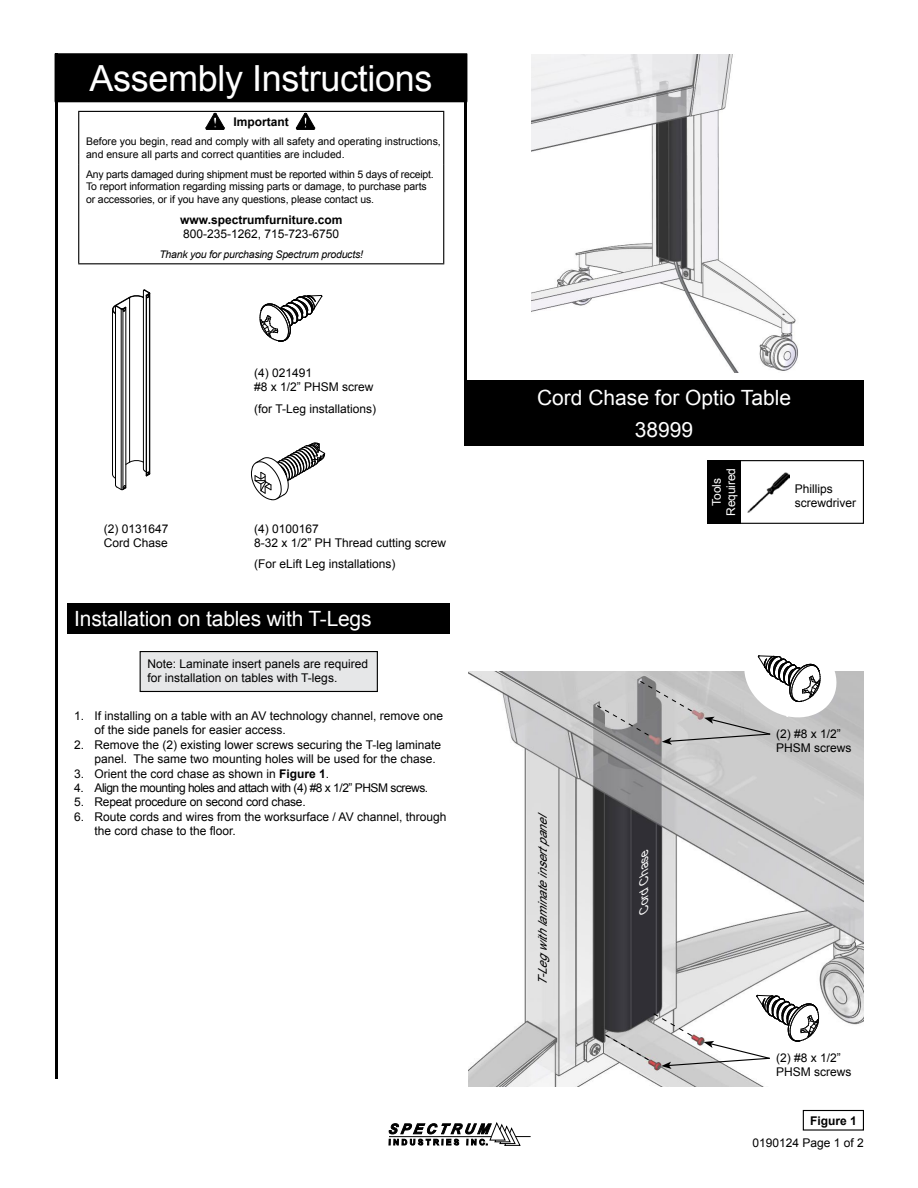
<style>
.page{position:relative;width:918px;height:1188px;background:#fff}
.page>*{position:absolute;margin:0;border:0;box-sizing:border-box;transform-origin:0 0}
.t1{font:36px "Arial";letter-spacing:-.01em;color:#fff}
.t2{font:21px/32px "Arial";letter-spacing:-.01em;color:#fff;text-align:center}
.t3{font:12px/14.4px "Arial";color:#000}
.t4{font:12px "Arial";letter-spacing:-.04em;color:#000}
.t5{font:700 12px "Arial";color:#000}
.t6{font:12px "Arial";letter-spacing:-.02em;color:#000}
.t7{font:italic 12px "Arial";color:#000}
.t8{font:12px/14.4px "Arial";letter-spacing:-.01em;color:#fff;text-align:center}
.t9{font:italic 12px "Arial";color:#fff}
.t10{font:10.5px/12.6px "Arial";letter-spacing:-.01em;color:#000}
.t11{font:italic 10.5px "Arial";letter-spacing:-.02em;color:#000}
.s1{font-weight:700}
</style>
<div class="page">
<img style="left:531px;top:54px;width:267px;height:318px">
<svg style="left:251px;top:443px;width:74px;height:57px"></svg>
<svg style="left:260px;top:295px;width:62px;height:47px"></svg>
<hr style="left:150px;top:293px;width:1px;height:181px;background:#000">
<svg style="left:112px;top:290px;width:38px;height:200px"></svg>
<img style="left:468px;top:671px;width:396px;height:415px">
<div style="left:56px;top:54px;width:410px;height:47px;background:#000"></div>
<div style="left:55px;top:53px;width:412px;height:49px;border:2px solid #000"></div>
<hr style="left:55px;top:53px;width:3px;height:1026px;background:#000">
<svg style="left:388px;top:1122px;width:143px;height:24px"></svg>
<hr style="left:78px;top:112px;width:1px;height:52px;background:#000">
<hr style="left:78px;top:164px;width:1px;height:99px;background:#000">
<hr style="left:78px;top:111px;width:366px;height:1px;background:#000">
<hr style="left:443px;top:112px;width:1px;height:52px;background:#000">
<hr style="left:443px;top:164px;width:1px;height:99px;background:#000">
<hr style="left:78px;top:263px;width:366px;height:1px;background:#000">
<svg style="left:206px;top:113px;width:18px;height:17px"></svg>
<svg style="left:296px;top:113px;width:19px;height:17px"></svg>
<hr style="left:464px;top:55px;width:3px;height:391px;background:#000">
<div style="left:464px;top:380px;width:400px;height:66px;background:#000"></div>
<div style="left:68px;top:604px;width:382px;height:30px;background:#000"></div>
<div style="left:803px;top:1110px;width:61px;height:21px;border:1px solid #000"></div>
<div style="left:140px;top:652px;width:237px;height:39px;background:#e6e7e8"></div>
<div style="left:140px;top:651px;width:238px;height:41px;border:1px solid #000"></div>
<div style="left:739px;top:460px;width:125px;height:64px;background:#fff;border:1px solid #000"></div>
<div style="left:707px;top:460px;width:33px;height:64px;background:#000"></div>
<svg style="left:740px;top:466px;width:1px;height:55px"></svg>
<img style="left:747px;top:472px;width:42px;height:41px">
<svg style="left:605px;top:964px;width:229px;height:105px"></svg>
<svg style="left:596px;top:655px;width:247px;height:90px"></svg>
<h1 class="t1" style="left:90px;top:54px;width:344px">Assembly Instructions</h1>
<p class="t5" style="left:234px;top:114px;width:57px">Important</p>
<p class="t10" style="left:86px;top:136px;width:356px">Before you begin, read and comply with all safety and operating instructions, and ensure all parts and correct quantities are included.</p>
<p class="t10" style="left:86px;top:168px;width:349px">Any parts damaged during shipment must be reported within 5 days of receipt.<br>To report information regarding missing parts or damage, to purchase parts or accessories, or if you have any questions, please contact us.</p>
<p class="t5" style="left:180px;top:212px;width:164px">www.spectrumfurniture.com</p>
<p class="t3" style="left:183px;top:227px;width:158px">800-235-1262, 715-723-6750</p>
<p class="t11" style="left:159px;top:247px;width:205px">Thank you for purchasing Spectrum products!</p>
<p class="t3" style="left:254px;top:366px;width:121px">(4) 021491<br>#8 x 1/2” PHSM screw</p>
<p class="t3" style="left:254px;top:401px;width:123px">(for T-Leg installations)</p>
<p class="t3" style="left:104px;top:522px;width:66px">(2) 0131647<br>Cord Chase</p>
<p class="t3" style="left:254px;top:522px;width:193px">(4) 0100167<br>8-32 x 1/2” PH Thread cutting screw</p>
<p class="t3" style="left:254px;top:557px;width:143px">(For eLift Leg installations)</p>
<h2 class="t2" style="left:74px;top:603px;width:299px">Installation on tables with T-Legs</h2>
<p class="t3" style="left:147px;top:656px;width:222px">Note: Laminate insert panels are required for installation on tables with T-legs.</p>
<p class="t3" style="left:94px;top:709px;width:350px;text-indent:-20px">1. If installing on a table with an AV technology channel, remove one of the side panels for easier access.</p>
<p class="t3" style="left:94px;top:737px;width:348px;text-indent:-20px">2. Remove the (2) existing lower screws securing the T-leg laminate panel. The same two mounting holes will be used for the chase.</p>
<p class="t3" style="left:74px;top:766px;width:257px">3. Orient the cord chase as shown in <span class="s1">Figure 1</span>.</p>
<p class="t4" style="left:74px;top:780px;width:356px">4. Align the mounting holes and attach with (4) #8 x 1/2” PHSM screws.</p>
<p class="t6" style="left:74px;top:794px;width:233px">5. Repeat procedure on second cord chase.</p>
<p class="t3" style="left:94px;top:809px;width:353px;text-indent:-20px">6. Route cords and wires from the worksurface / AV channel, through the cord chase to the floor.</p>
<h2 class="t2" style="left:537px;top:382px;width:256px">Cord Chase for Optio Table<br>38999</h2>
<p class="t7" style="left:535px;top:986px;width:180px;rotate:-90deg">T-Legwithlaminateinsertpanel</p>
<p class="t8" style="left:710px;top:516px;width:49px;rotate:-90deg">Tools<br>Required</p>
<p class="t3" style="left:795px;top:481px;width:63px">Phillips screwdriver</p>
<p class="t9" style="left:636px;top:912px;width:75px;rotate:-90deg">CordChase</p>
<p class="t3" style="left:776px;top:727px;width:77px">(2) #8 x 1/2”<br>PHSM screws</p>
<p class="t3" style="left:776px;top:1051px;width:77px">(2) #8 x 1/2”<br>PHSM screws</p>
<p class="t5" style="left:810px;top:1112px;width:48px">Figure 1</p>
<p class="t3" style="left:753px;top:1136px;width:113px">0190124 Page 1 of 2</p>
</div>
